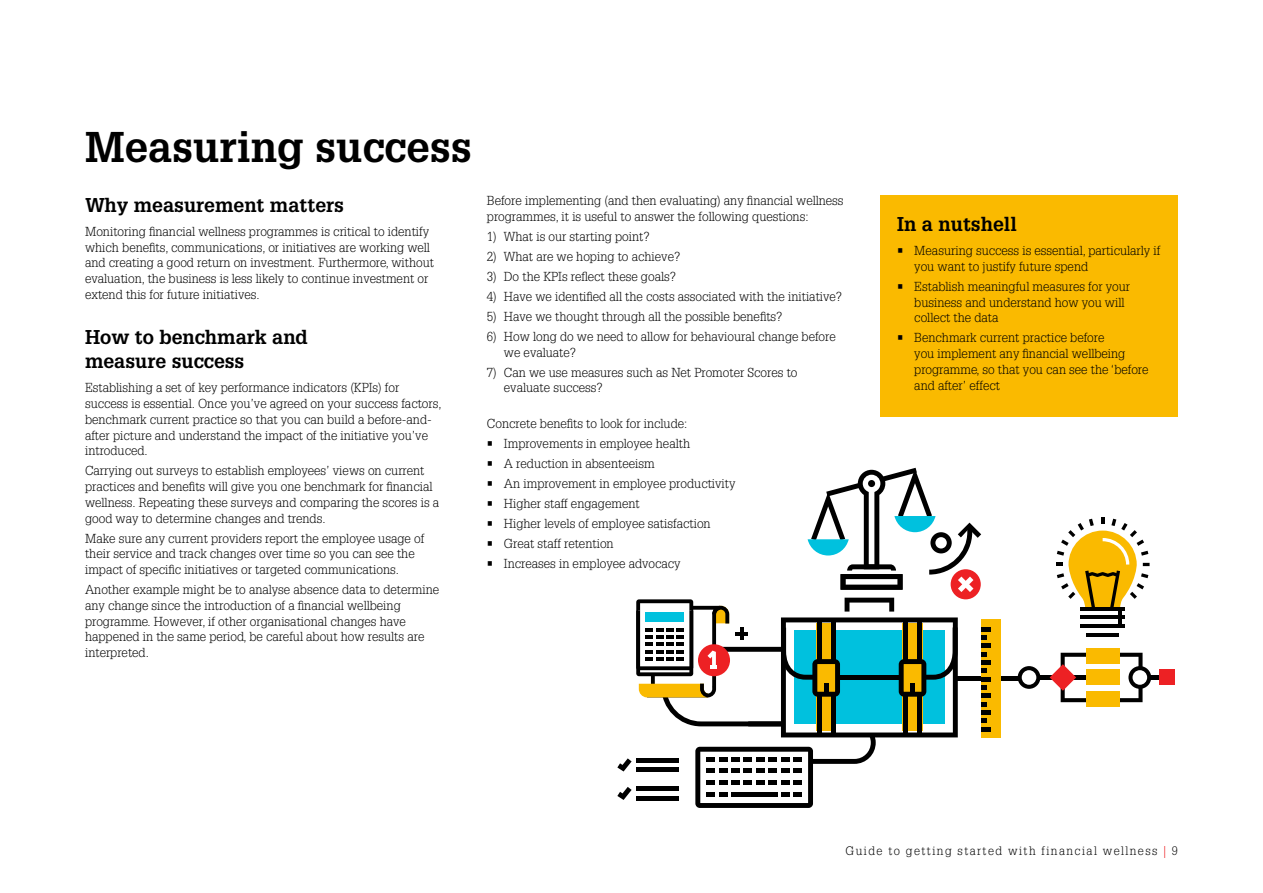
<style>
.page{position:relative;width:1263px;height:893px;background:#fff}
.page>*{position:absolute;margin:0;border:0;box-sizing:border-box;transform-origin:0 0}
.t1{font:700 42px "Glypha";color:#000}
.t2{font:700 19.5px/24px "Glypha";color:#000}
.t3{font:300 12.75px/15.8px "Glypha";color:#000}
.t4{font:300 12px "Glypha";letter-spacing:.12em;color:#000}
.s1{color:#ed2124}
</style>
<div class="page">
<hr style="left:958px;top:676px;width:63px;height:4px;background:#000">
<div style="left:880px;top:196px;width:298px;height:221px;background:#faba00"></div>
<hr style="left:1038px;top:675px;width:16px;height:4px;background:#000">
<hr style="left:1150px;top:675px;width:10px;height:4px;background:#000">
<svg style="left:1018px;top:666px;width:22px;height:23px"></svg>
<svg style="left:1119px;top:653px;width:32px;height:49px"></svg>
<div style="left:1087px;top:670px;width:33px;height:15px;background:#faba00"></div>
<div style="left:1159px;top:670px;width:16px;height:15px;background:#ed2124"></div>
<svg style="left:1050px;top:653px;width:37px;height:49px"></svg>
<div style="left:1087px;top:648px;width:33px;height:15px;background:#faba00"></div>
<div style="left:1087px;top:692px;width:33px;height:15px;background:#faba00"></div>
<div style="left:951px;top:569px;width:30px;height:30px;background:#ed2124;border-radius:50%"></div>
<svg style="left:808px;top:468px;width:173px;height:124px"></svg>
<svg style="left:617px;top:598px;width:341px;height:210px"></svg>
<hr style="left:740px;top:627px;width:4px;height:13px;background:#000">
<hr style="left:735px;top:632px;width:13px;height:4px;background:#000">
<hr style="left:1080px;top:607px;width:45px;height:3px;background:#000">
<hr style="left:1080px;top:616px;width:45px;height:3px;background:#000">
<hr style="left:1080px;top:624px;width:45px;height:4px;background:#000">
<hr style="left:1086px;top:633px;width:33px;height:3px;background:#000">
<hr style="left:1118px;top:609px;width:3px;height:17px;background:#000">
<svg style="left:1056px;top:517px;width:93px;height:90px"></svg>
<div style="left:981px;top:619px;width:20px;height:118px;background:#faba00"></div>
<hr style="left:981px;top:727px;width:10px;height:4px;background:#000">
<svg style="left:981px;top:718px;width:5px;height:5px"></svg>
<div style="left:981px;top:710px;width:10px;height:5px;background:#000"></div>
<svg style="left:981px;top:702px;width:5px;height:4px"></svg>
<hr style="left:981px;top:694px;width:10px;height:4px;background:#000">
<svg style="left:981px;top:685px;width:5px;height:5px"></svg>
<hr style="left:981px;top:677px;width:10px;height:4px;background:#000">
<svg style="left:981px;top:669px;width:5px;height:4px"></svg>
<div style="left:981px;top:660px;width:10px;height:5px;background:#000"></div>
<svg style="left:981px;top:652px;width:5px;height:5px"></svg>
<hr style="left:981px;top:644px;width:10px;height:4px;background:#000">
<svg style="left:981px;top:635px;width:5px;height:5px"></svg>
<div style="left:981px;top:627px;width:10px;height:5px;background:#000"></div>
<h1 class="t1" style="left:85px;top:121px;width:388px">Measuring success</h1>
<h2 class="t2" style="left:85px;top:192px;width:260px">Why measurement matters</h2>
<p class="t3" style="left:85px;top:224px;width:351px">Monitoring financial wellness programmes is critical to identify which benefits, communications, or initiatives are working well and creating a good return on investment. Furthermore, without evaluation, the business is less likely to continue investment or extend this for future initiatives.</p>
<h2 class="t2" style="left:85px;top:325px;width:224px">How to benchmark and measure success</h2>
<p class="t3" style="left:85px;top:380px;width:358px">Establishing a set of key performance indicators (KPIs) for success is essential. Once you’ve agreed on your success factors, benchmark current practice so that you can build a before-and&shy;after picture and understand the impact of the initiative you’ve introduced.</p>
<p class="t3" style="left:85px;top:463px;width:356px">Carrying out surveys to establish employees’ views on current practices and benefits will give you one benchmark for financial wellness. Repeating these surveys and comparing the scores is a good way to determine changes and trends.</p>
<p class="t3" style="left:85px;top:531px;width:341px">Make sure any current providers report the employee usage of their service and track changes over time so you can see the impact of specific initiatives or targeted communications.</p>
<p class="t3" style="left:85px;top:582px;width:356px">Another example might be to analyse absence data to determine any change since the introduction of a financial wellbeing programme. However, if other organisational changes have happened in the same period, be careful about how results are interpreted.</p>
<p class="t3" style="left:487px;top:193px;width:358px">Before implementing (and then evaluating) any financial wellness programmes, it is useful to answer the following questions:</p>
<p class="t3" style="left:487px;top:229px;width:164px">1) What is our starting point?</p>
<p class="t3" style="left:487px;top:249px;width:195px">2) What are we hoping to achieve?</p>
<p class="t3" style="left:487px;top:269px;width:191px">3) Do the KPIs reflect these goals?</p>
<p class="t3" style="left:487px;top:289px;width:357px">4) Have we identified all the costs associated with the initiative?</p>
<p class="t3" style="left:487px;top:309px;width:297px">5) Have we thought through all the possible benefits?</p>
<p class="t3" style="left:504px;top:329px;width:333px;text-indent:-17px">6) How long do we need to allow for behavioural change before we evaluate?</p>
<p class="t3" style="left:504px;top:364px;width:295px;text-indent:-17px">7) Can we use measures such as Net Promoter Scores to evaluate success?</p>
<p class="t3" style="left:487px;top:416px;width:202px">Concrete benefits to look for include:</p>
<p class="t3" style="left:487px;top:436px;width:205px">• Improvements in employee health</p>
<p class="t3" style="left:487px;top:456px;width:169px">• A reduction in absenteeism</p>
<p class="t3" style="left:487px;top:476px;width:250px">• An improvement in employee productivity</p>
<p class="t3" style="left:487px;top:496px;width:154px">• Higher staff engagement</p>
<p class="t3" style="left:487px;top:516px;width:225px">• Higher levels of employee satisfaction</p>
<p class="t3" style="left:487px;top:536px;width:128px">• Great staff retention</p>
<p class="t3" style="left:487px;top:556px;width:195px">• Increases in employee advocacy</p>
<h2 class="t2" style="left:897px;top:211px;width:121px">In a nutshell</h2>
<p class="t3" style="left:914px;top:243px;width:248px;text-indent:-17px">• Measuring success is essential, particularly if you want to justify future spend</p>
<p class="t3" style="left:914px;top:279px;width:217px;text-indent:-17px">• Establish meaningful measures for your business and understand how you will collect the data</p>
<p class="t3" style="left:914px;top:330px;width:236px;text-indent:-17px">• Benchmark current practice before<br>you implement any financial wellbeing programme, so that you can see the ‘before and after’ effect</p>
<p class="t4" style="left:846px;top:844px;width:334px">Guide to getting started with financial wellness <span class="s1">|</span> 9</p>
</div>
